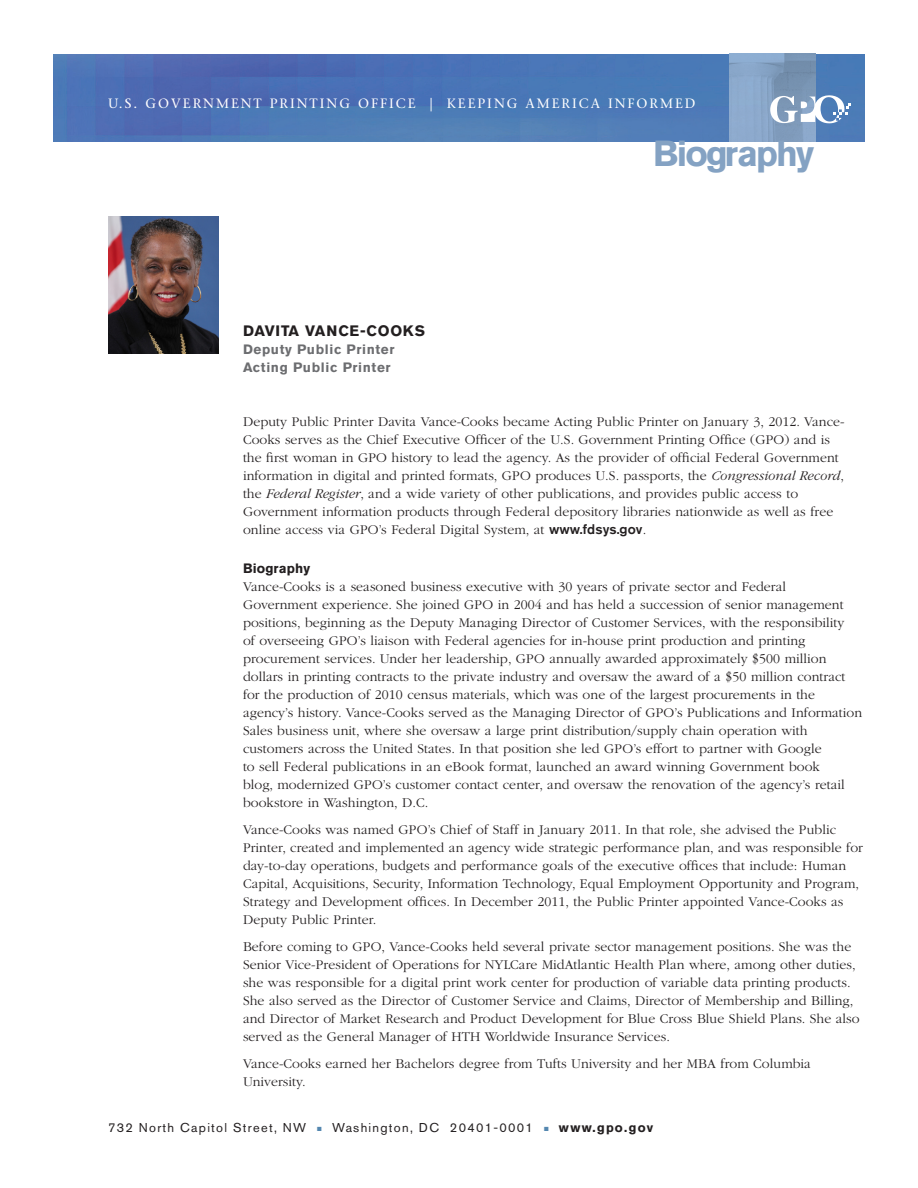
<style>
.page{position:relative;width:918px;height:1188px;background:#fff}
.page>*{position:absolute;margin:0;border:0;box-sizing:border-box;transform-origin:0 0}
.t1{font:700 36px "Akzidenz Grotesk BE";letter-spacing:-.05em;color:#84a2c3}
.name{font:700 15px "Akzidenz Grotesk BE";letter-spacing:.05em;color:#231f20}
.text{font:300 13.8px/18px "ITC Garamond Std";letter-spacing:.005em;color:#231f20}
.t2{font:13.5px "Stone Serif";letter-spacing:.15em;color:#fff}
.t3{font:700 13.5px "Akzidenz Grotesk BE";letter-spacing:.05em;color:#6c6d70}
.subhead{font:700 13.5px "Akzidenz Grotesk BE";letter-spacing:.01em;color:#231f20}
.t4{font:12.75px "Akzidenz Grotesk BE";letter-spacing:.1em;color:#231f20}
.s1{font-style:italic}
.s2{font-family:"Akzidenz Grotesk BE";font-weight:500}
.s3{color:#5487b0}
.s4{font-weight:700}
</style>
<div class="page">
<img style="left:54px;top:54px;width:810px;height:87px">
<img style="left:729px;top:54px;width:86px;height:87px">
<svg style="left:770px;top:95px;width:81px;height:28px"></svg>
<img style="left:108px;top:216px;width:110px;height:138px">
<p class="t2" style="left:108px;top:96px;width:589px">U.S. GOVERNMENT PRINTING OFFICE | KEEPING AMERICA INFORMED</p>
<p class="name" style="left:243px;top:322px;width:183px">DAVITA VANCE-COOKS</p>
<p class="t3" style="left:243px;top:341px;width:153px">Deputy Public Printer</p>
<p class="t3" style="left:243px;top:359px;width:149px">Acting Public Printer</p>
<p class="t1" style="left:653px;top:133px;width:163px">Biography</p>
<p class="text" style="left:243px;top:412px;width:603px">Deputy Public Printer Davita Vance-Cooks became Acting Public Printer on January 3, 2012. Vance-Cooks serves as the Chief Executive Officer of the U.S. Government Printing Office (GPO) and is the first woman in GPO history to lead the agency. As the provider of official Federal Government information in digital and printed formats, GPO produces U.S. passports, the <span class="s1">Congressional Record</span>, the <span class="s1">Federal Register</span>, and a wide variety of other publications, and provides public access to Government information products through Federal depository libraries nationwide as well as free online access via GPO’s Federal Digital System, at <span class="s2">www.fdsys.gov</span>.</p>
<p class="subhead" style="left:243px;top:560px;width:69px">Biography</p>
<p class="text" style="left:243px;top:577px;width:621px">Vance-Cooks is a seasoned business executive with 30 years of private sector and Federal Government experience. She joined GPO in 2004 and has held a succession of senior management positions, beginning as the Deputy Managing Director of Customer Services, with the responsibility<br>of overseeing GPO’s liaison with Federal agencies for in-house print production and printing procurement services. Under her leadership, GPO annually awarded approximately $500 million dollars in printing contracts to the private industry and oversaw the award of a $50 million contract for the production of 2010 census materials, which was one of the largest procurements in the agency’s history. Vance-Cooks served as the Managing Director of GPO’s Publications and Information Sales business unit, where she oversaw a large print distribution/supply chain operation with customers across the United States. In that position she led GPO’s effort to partner with Google<br>to sell Federal publications in an eBook format, launched an award winning Government book<br>blog, modernized GPO’s customer contact center, and oversaw the renovation of the agency’s retail bookstore in Washington, D.C.</p>
<p class="text" style="left:243px;top:820px;width:621px">Vance-Cooks was named GPO’s Chief of Staff in January 2011. In that role, she advised the Public Printer, created and implemented an agency wide strategic performance plan, and was responsible for day-to-day operations, budgets and performance goals of the executive offices that include: Human Capital, Acquisitions, Security, Information Technology, Equal Employment Opportunity and Program, Strategy and Development offices. In December 2011, the Public Printer appointed Vance-Cooks as Deputy Public Printer.</p>
<p class="text" style="left:243px;top:937px;width:618px">Before coming to GPO, Vance-Cooks held several private sector management positions. She was the Senior Vice-President of Operations for NYLCare MidAtlantic Health Plan where, among other duties, she was responsible for a digital print work center for production of variable data printing products.<br>She also served as the Director of Customer Service and Claims, Director of Membership and Billing, and Director of Market Research and Product Development for Blue Cross Blue Shield Plans. She also served as the General Manager of HTH Worldwide Insurance Services.</p>
<p class="text" style="left:243px;top:1054px;width:569px">Vance-Cooks earned her Bachelors degree from Tufts University and her MBA from Columbia<br>University.</p>
<p class="t4" style="left:108px;top:1120px;width:547px">732 North Capitol Street, NW <span class="s3">■</span> Washington, DC 20401-0001 <span class="s3">■</span> <span class="s4">www.gpo.gov</span></p>
</div>
